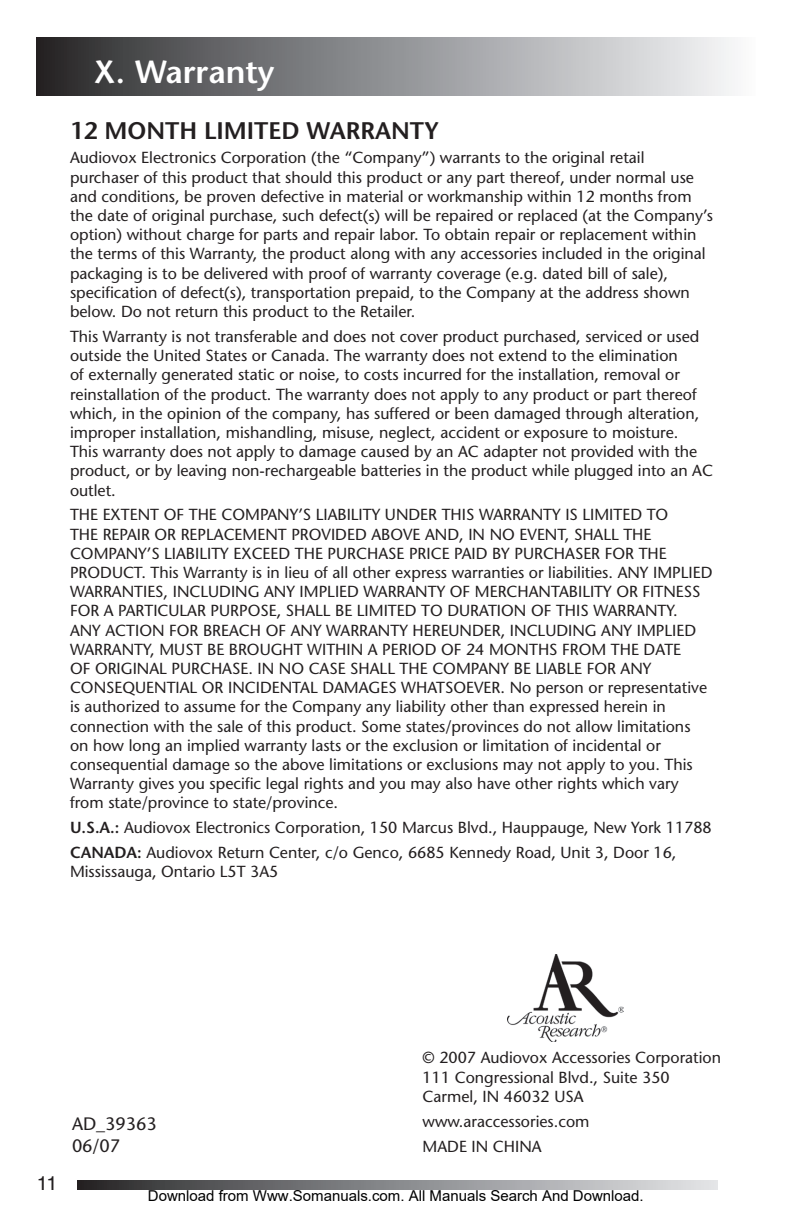
<style>
.page{position:relative;width:792px;height:1224px;background:#fff}
.page>*{position:absolute;margin:0;border:0;box-sizing:border-box;transform-origin:0 0}
.t1{font:600 32px "Stone Sans";color:#fff}
.t2{font:600 24px "Stone Sans";color:#231f20}
.t3{font:20px "Helvetica";color:#231f20}
.t4{font:18px/21.6px "Stone Sans";color:#231f20}
.t5{font:16px/19.2px "Stone Sans";color:#231f20}
.t6{font:15px "Arial";color:#000}
.s1{font-weight:600}
</style>
<div class="page">
<svg style="left:77px;top:1181px;width:640px;height:9px;background:#87888b"></svg>
<div style="left:36px;top:38px;width:720px;height:57px;background:linear-gradient(to right,#2b2b2d,#fafbfe)"></div>
<img style="left:507px;top:954px;width:116px;height:87px">
<h1 class="t1" style="left:94px;top:52px;width:182px">X. Warranty</h1>
<h2 class="t2" style="left:70px;top:116px;width:371px">12 MONTH LIMITED WARRANTY</h2>
<p class="t5" style="left:70px;top:148px;width:644px">Audiovox Electronics Corporation (the “Company”) warrants to the original retail purchaser of this product that should this product or any part thereof, under normal use and conditions, be proven defective in material or workmanship within 12 months from the date of original purchase, such defect(s) will be repaired or replaced (at the Company’s option) without charge for parts and repair labor. To obtain repair or replacement within the terms of this Warranty, the product along with any accessories included in the original packaging is to be delivered with proof of warranty coverage (e.g. dated bill of sale), specification of defect(s), transportation prepaid, to the Company at the address shown below. Do not return this product to the Retailer.</p>
<p class="t5" style="left:70px;top:327px;width:645px">This Warranty is not transferable and does not cover product purchased, serviced or used outside the United States or Canada. The warranty does not extend to the elimination<br>of externally generated static or noise, to costs incurred for the installation, removal or reinstallation of the product. The warranty does not apply to any product or part thereof which, in the opinion of the company, has suffered or been damaged through alteration, improper installation, mishandling, misuse, neglect, accident or exposure to moisture.<br>This warranty does not apply to damage caused by an AC adapter not provided with the product, or by leaving non-rechargeable batteries in the product while plugged into an AC outlet.</p>
<p class="t5" style="left:70px;top:505px;width:644px">THE EXTENT OF THE COMPANY’S LIABILITY UNDER THIS WARRANTY IS LIMITED TO<br>THE REPAIR OR REPLACEMENT PROVIDED ABOVE AND, IN NO EVENT, SHALL THE COMPANY’S LIABILITY EXCEED THE PURCHASE PRICE PAID BY PURCHASER FOR THE PRODUCT. This Warranty is in lieu of all other express warranties or liabilities. ANY IMPLIED WARRANTIES, INCLUDING ANY IMPLIED WARRANTY OF MERCHANTABILITY OR FITNESS FOR A PARTICULAR PURPOSE, SHALL BE LIMITED TO DURATION OF THIS WARRANTY.<br>ANY ACTION FOR BREACH OF ANY WARRANTY HEREUNDER, INCLUDING ANY IMPLIED WARRANTY, MUST BE BROUGHT WITHIN A PERIOD OF 24 MONTHS FROM THE DATE<br>OF ORIGINAL PURCHASE. IN NO CASE SHALL THE COMPANY BE LIABLE FOR ANY CONSEQUENTIAL OR INCIDENTAL DAMAGES WHATSOEVER. No person or representative is authorized to assume for the Company any liability other than expressed herein in connection with the sale of this product. Some states/provinces do not allow limitations on how long an implied warranty lasts or the exclusion or limitation of incidental or consequential damage so the above limitations or exclusions may not apply to you. This Warranty gives you specific legal rights and you may also have other rights which vary from state/province to state/province.</p>
<p class="t5" style="left:70px;top:815px;width:643px;line-height:24.8px"><span class="s1">U.S.A.:</span> Audiovox Electronics Corporation, 150 Marcus Blvd., Hauppauge, New York 11788<br><span class="s1">CANADA:</span> Audiovox Return Center, c/o Genco, 6685 Kennedy Road, Unit 3, Door 16,</p>
<p class="t5" style="left:70px;top:862px;width:210px">Mississauga, Ontario L5T 3A5</p>
<p class="t3" style="left:37px;top:1166px;width:22px">11</p>
<p class="t4" style="left:72px;top:1113px;width:86px">AD_39363<br>06/07</p>
<p class="t5" style="left:423px;top:1048px;width:300px">© 2007 Audiovox Accessories Corporation<br>111 Congressional Blvd., Suite 350<br>Carmel, IN 46032 USA</p>
<p class="t5" style="left:423px;top:1109px;width:168px;line-height:24.8px">www.araccessories.com<br>MADE IN CHINA</p>
<p class="t6" style="left:148px;top:1187px;width:497px">Download from Www.Somanuals.com. All Manuals Search And Download.</p>
</div>
